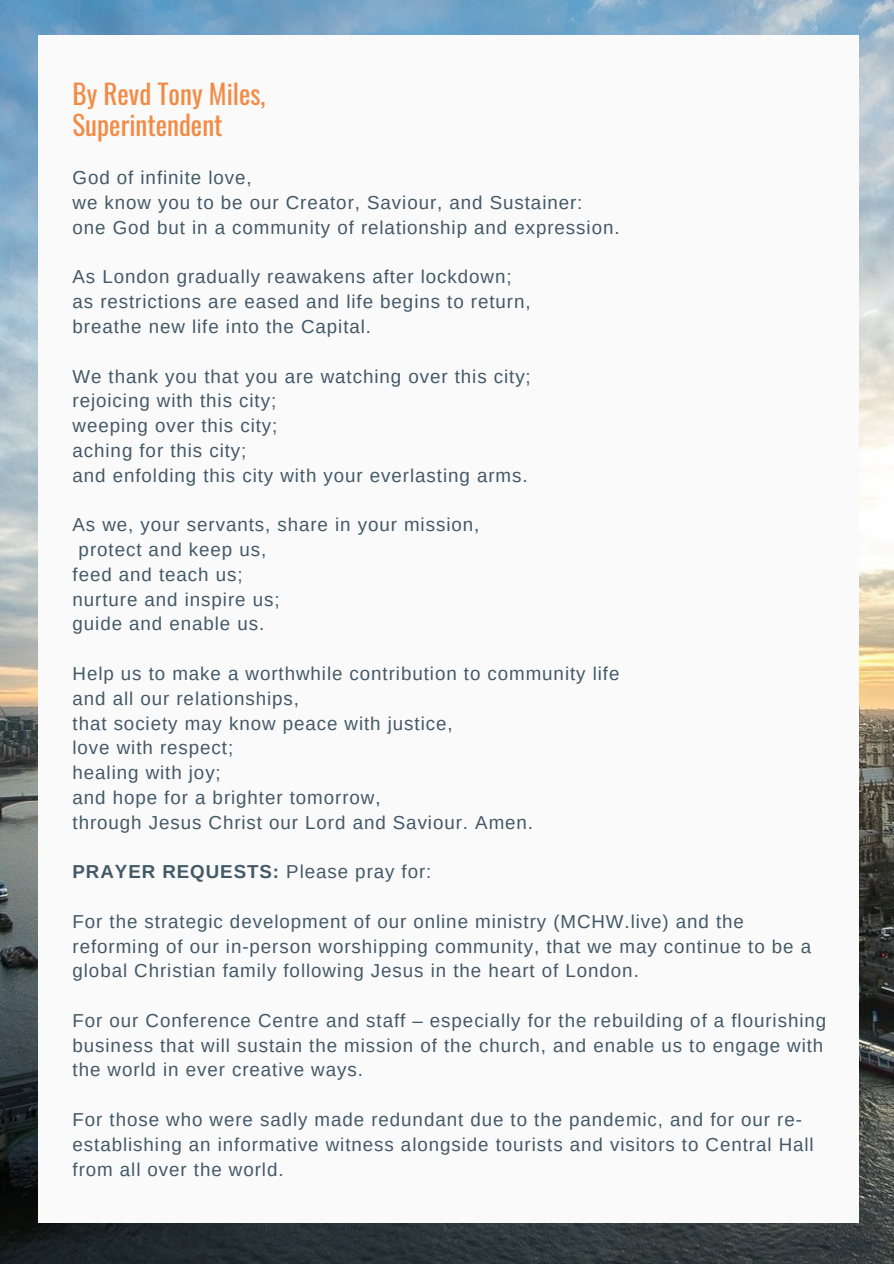
<style>
.page{position:relative;width:894px;height:1264px;background:#fff}
.page>*{position:absolute;margin:0;border:0;box-sizing:border-box;transform-origin:0 0}
.t1{font:27px "Oswald";color:#f28b43}
.t2{font:18.75px/24.8px "Arimo";letter-spacing:.05em;color:#435967}
.t3{font:700 18.75px "Arimo";letter-spacing:.05em;color:#435967}
.s1{font-weight:400}
</style>
<div class="page">
<img style="left:0;top:0;width:893px;height:1263px">
<div style="left:39px;top:35px;width:819px;height:1187px;background:#fafafa"></div>
<p class="t1" style="left:72px;top:73px;width:194px">By Revd Tony Miles,</p>
<p class="t1" style="left:72px;top:104px;width:151px">Superintendent</p>
<p class="t2" style="left:72px;top:165px;width:180px">God of infinite love,</p>
<p class="t2" style="left:72px;top:190px;width:511px">we know you to be our Creator, Saviour, and Sustainer:</p>
<p class="t2" style="left:72px;top:215px;width:548px">one God but in a community of relationship and expression.</p>
<p class="t2" style="left:72px;top:264px;width:440px">As London gradually reawakens after lockdown;</p>
<p class="t2" style="left:72px;top:289px;width:459px">as restrictions are eased and life begins to return,</p>
<p class="t2" style="left:72px;top:314px;width:300px">breathe new life into the Capital.</p>
<p class="t2" style="left:72px;top:363px;width:459px">We thank you that you are watching over this city;</p>
<p class="t2" style="left:72px;top:388px;width:205px">rejoicing with this city;</p>
<p class="t2" style="left:72px;top:413px;width:206px">weeping over this city;</p>
<p class="t2" style="left:72px;top:438px;width:175px">aching for this city;</p>
<p class="t2" style="left:72px;top:463px;width:456px">and enfolding this city with your everlasting arms.</p>
<p class="t2" style="left:72px;top:512px;width:408px">As we, your servants, share in your mission,</p>
<p class="t2" style="left:79px;top:537px;width:189px">protect and keep us,</p>
<p class="t2" style="left:72px;top:562px;width:171px">feed and teach us;</p>
<p class="t2" style="left:72px;top:586px;width:208px">nurture and inspire us;</p>
<p class="t2" style="left:72px;top:611px;width:193px">guide and enable us.</p>
<p class="t2" style="left:72px;top:661px;width:548px">Help us to make a worthwhile contribution to community life</p>
<p class="t2" style="left:72px;top:686px;width:228px">and all our relationships,</p>
<p class="t2" style="left:72px;top:710px;width:381px">that society may know peace with justice,</p>
<p class="t2" style="left:72px;top:735px;width:162px">love with respect;</p>
<p class="t2" style="left:72px;top:760px;width:150px">healing with joy;</p>
<p class="t2" style="left:72px;top:785px;width:309px">and hope for a brighter tomorrow,</p>
<p class="t2" style="left:72px;top:809px;width:462px">through Jesus Christ our Lord and Saviour. Amen.</p>
<p class="t3" style="left:72px;top:861px;width:360px">PRAYER REQUESTS: <span class="s1">Please pray for:</span></p>
<p class="t2" style="left:72px;top:908px;width:740px">For the strategic development of our online ministry (MCHW.live) and the reforming of our in-person worshipping community, that we may continue to be a global Christian family following Jesus in the heart of London.</p>
<p class="t2" style="left:72px;top:1008px;width:755px">For our Conference Centre and staff – especially for the rebuilding of a flourishing business that will sustain the mission of the church, and enable us to engage with the world in ever creative ways.</p>
<p class="t2" style="left:72px;top:1107px;width:742px">For those who were sadly made redundant due to the pandemic, and for our re&shy;establishing an informative witness alongside tourists and visitors to Central Hall from all over the world.</p>
</div>
